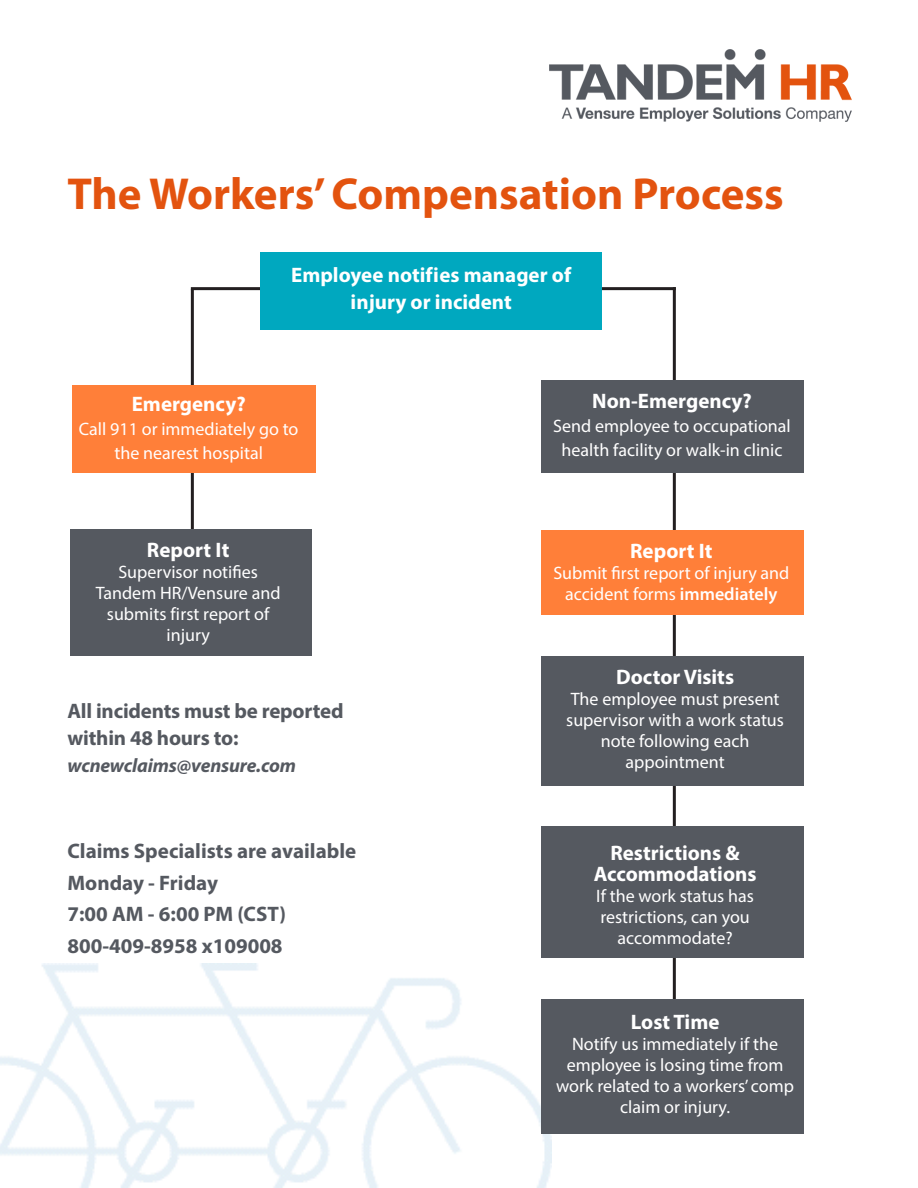
<style>
.page{position:relative;width:918px;height:1188px;background:#fff}
.page>*{position:absolute;margin:0;border:0;box-sizing:border-box;transform-origin:0 0}
.t1{font:700 45px "Myriad Pro";color:#e3530f}
.t2{font:700 21px/27px "Myriad Pro";color:#fff;text-align:center}
.t3{font:700 21px/27px "Myriad Pro";color:#555960}
.t4{font:italic 700 19.5px "Myriad Pro";letter-spacing:-.01em;color:#555960}
.t5{font:18px/21px "Myriad Pro";color:#fff;text-align:center}
.s1{font-weight:600}
</style>
<div class="page">
<hr style="left:673px;top:287px;width:3px;height:749px;background:#231f20">
<hr style="left:191px;top:287px;width:485px;height:3px;background:#231f20">
<hr style="left:191px;top:289px;width:3px;height:277px;background:#231f20">
<div style="left:260px;top:252px;width:342px;height:78px;background:#00a8bf"></div>
<img style="left:0;top:963px;width:552px;height:225px">
<img style="left:549px;top:49px;width:302px;height:73px">
<div style="left:541px;top:380px;width:263px;height:92px;background:#555960"></div>
<div style="left:70px;top:529px;width:241px;height:127px;background:#555960"></div>
<div style="left:541px;top:530px;width:263px;height:85px;background:#ff7f39"></div>
<div style="left:541px;top:826px;width:263px;height:132px;background:#555960"></div>
<div style="left:541px;top:999px;width:263px;height:134px;background:#555960"></div>
<div style="left:72px;top:385px;width:243px;height:88px;background:#ff7f39"></div>
<div style="left:541px;top:656px;width:263px;height:129px;background:#555960"></div>
<p class="t1" style="left:68px;top:165px;width:718px">The Workers’ Compensation Process</p>
<p class="t2" style="left:291px;top:261px;width:282px">Employee notifies manager of injury or incident</p>
<p class="t2" style="left:132px;top:390px;width:115px">Emergency?</p>
<p class="t5" style="left:79px;top:417px;width:221px;line-height:24px">Call 911 or immediately go to the nearest hospital</p>
<p class="t2" style="left:147px;top:536px;width:84px">Report It</p>
<p class="t5" style="left:118px;top:561px;width:141px">Supervisor notifies</p>
<p class="t5" style="left:96px;top:582px;width:186px">Tandem HR/Vensure and submits first report of injury</p>
<p class="t3" style="left:68px;top:696px;width:278px">All incidents must be reported within 48 hours to:</p>
<p class="t4" style="left:68px;top:753px;width:230px">wcnewclaims@vensure.com</p>
<p class="t3" style="left:68px;top:837px;width:290px">Claims Specialists are available</p>
<p class="t3" style="left:68px;top:869px;width:152px">Monday - Friday</p>
<p class="t3" style="left:68px;top:900px;width:220px">7:00 AM - 6:00 PM (CST)</p>
<p class="t3" style="left:68px;top:932px;width:217px">800-409-8958 x109008</p>
<p class="t2" style="left:592px;top:387px;width:161px">Non-Emergency?</p>
<p class="t5" style="left:553px;top:413px;width:239px;line-height:24px">Send employee to occupational health facility or walk-in clinic</p>
<p class="t2" style="left:630px;top:537px;width:84px">Report It</p>
<p class="t5" style="left:553px;top:562px;width:238px">Submit first report of injury and accident forms <span class="s1">immediately</span></p>
<p class="t2" style="left:616px;top:663px;width:119px">Doctor Visits</p>
<p class="t5" style="left:566px;top:688px;width:219px">The employee must present supervisor with a work status note following each</p>
<p class="t5" style="left:626px;top:751px;width:101px">appointment</p>
<p class="t2" style="left:594px;top:842px;width:164px;line-height:21px">Restrictions &amp;<br>Accommodations</p>
<p class="t5" style="left:596px;top:885px;width:159px">If the work status has</p>
<p class="t5" style="left:600px;top:906px;width:151px">restrictions, can you</p>
<p class="t5" style="left:617px;top:927px;width:117px">accommodate?</p>
<p class="t2" style="left:631px;top:1008px;width:90px">Lost Time</p>
<p class="t5" style="left:556px;top:1033px;width:239px">Notify us immediately if the employee is losing time from work related to a workers’ comp claim or injury.</p>
</div>
